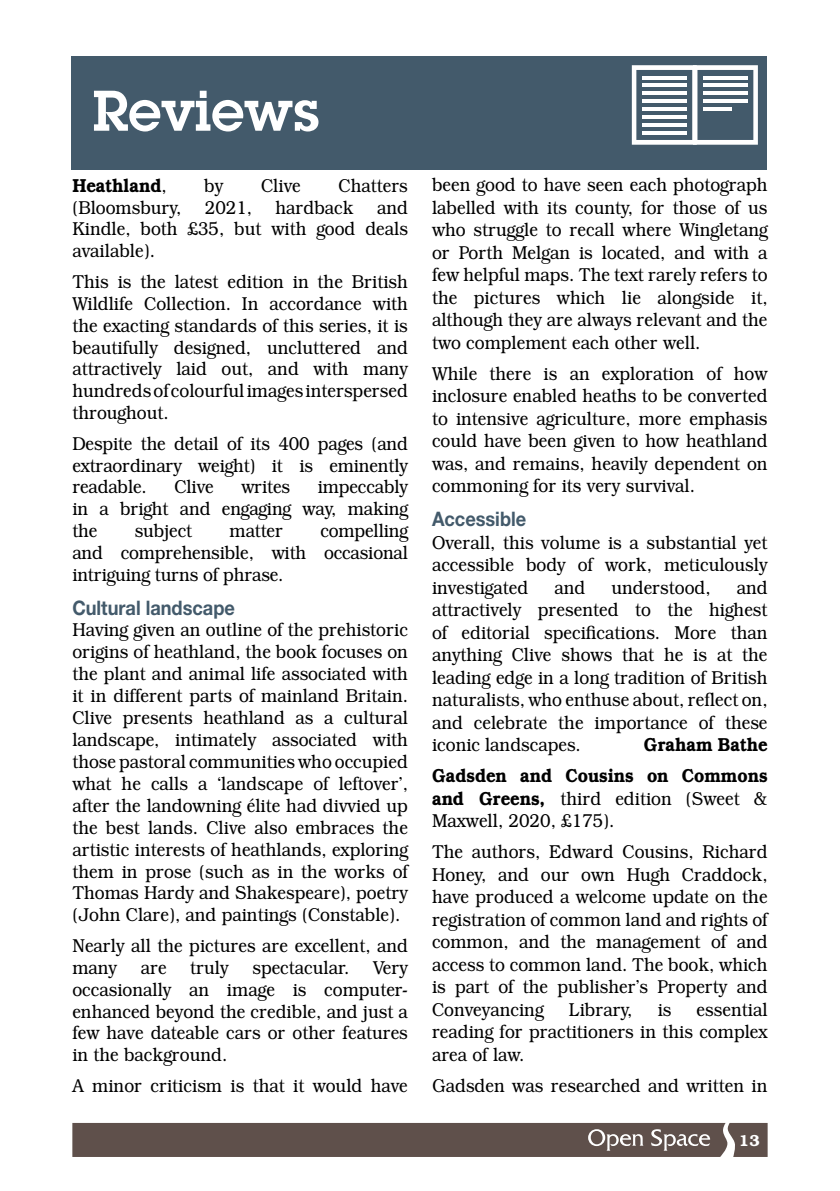
<style>
.page{position:relative;width:840px;height:1191px;background:#fff}
.page>*{position:absolute;margin:0;border:0;box-sizing:border-box;transform-origin:0 0}
.t1{font:600 56px "Lubalin Graph Std";color:#fff}
.t2{font:700 20px "Helvetica Neue LT Std";color:#435a6b;scale:.91 1}
.t3{font:300 19px/22px "Bookman IT Cby BT";color:#000;text-align:justify;scale:.91 1}
.t4{font:600 19px/31px "Bookman IT Cby BT";color:#000;text-align:right;scale:.91 1}
.t5{font:600 16px "Bookman IT Cby BT";color:#fff}
.s1{font-weight:300}
.s2{font-weight:600}
</style>
<div class="page">
<div style="left:71px;top:57px;width:694px;height:113px;background:#435a6b"></div>
<svg style="left:631px;top:65px;width:126px;height:80px"></svg>
<hr style="left:641px;top:76px;width:45px;height:4px;background:#fff">
<hr style="left:641px;top:83px;width:45px;height:4px;background:#fff">
<hr style="left:641px;top:91px;width:45px;height:4px;background:#fff">
<hr style="left:641px;top:99px;width:45px;height:4px;background:#fff">
<hr style="left:641px;top:107px;width:45px;height:4px;background:#fff">
<hr style="left:641px;top:115px;width:45px;height:4px;background:#fff">
<hr style="left:641px;top:123px;width:45px;height:4px;background:#fff">
<hr style="left:641px;top:131px;width:45px;height:4px;background:#fff">
<hr style="left:702px;top:76px;width:45px;height:4px;background:#fff">
<hr style="left:702px;top:83px;width:45px;height:4px;background:#fff">
<hr style="left:702px;top:91px;width:45px;height:4px;background:#fff">
<hr style="left:702px;top:99px;width:45px;height:4px;background:#fff">
<hr style="left:702px;top:107px;width:29px;height:4px;background:#fff">
<hr style="left:839px;top:340px;width:1px;height:227px;background:#435a6b">
<div style="left:72px;top:1123px;width:695px;height:34px;background:#5f504b"></div>
<h1 class="t1" style="left:93px;top:74px;width:228px">Reviews</h1>
<p class="t4" style="left:72px;top:170px;width:105px">Heathland<span class="s1">,</span></p>
<p class="t3" style="left:204px;top:174px;width:22px">by</p>
<p class="t3" style="left:261px;top:174px;width:45px">Clive</p>
<p class="t3" style="left:72px;top:174px;width:370px;text-indent:266px">Chatters (Bloomsbury, 2021, hardback and Kindle, both £35, but with good deals available).</p>
<p class="t3" style="left:72px;top:270px;width:370px">This is the latest edition in the British Wildlife Collection. In accordance with the exacting standards of this series, it is beautifully designed, uncluttered and attractively laid out, and with many hundreds of colourful images interspersed throughout.</p>
<p class="t3" style="left:72px;top:432px;width:370px">Despite the detail of its 400 pages (and extraordinary weight) it is eminently readable.</p>
<p class="t3" style="left:72px;top:476px;width:370px;text-indent:245px">impeccably in a bright and engaging way, making the</p>
<p class="t3" style="left:174px;top:476px;width:45px">Clive</p>
<p class="t3" style="left:241px;top:476px;width:55px">writes</p>
<p class="t3" style="left:72px;top:520px;width:370px;text-indent:248px">compelling and comprehensible, with occasional intriguing turns of phrase.</p>
<p class="t2" style="left:72px;top:595px;width:180px">Cultural landscape</p>
<p class="t3" style="left:72px;top:619px;width:370px">Having given an outline of the prehistoric origins of heathland, the book focuses on the plant and animal life associated with it in different parts of mainland Britain.<br>Clive presents heathland as a cultural landscape, intimately associated with those pastoral communities who occupied what he calls a ‘landscape of leftover’, after the landowning élite had divvied up the best lands. Clive also embraces the artistic interests of heathlands, exploring them in prose (such as in the works of Thomas Hardy and Shakespeare), poetry (John Clare), and paintings (Constable).</p>
<p class="t3" style="left:72px;top:934px;width:370px">Nearly all the pictures are excellent, and many are truly spectacular. Very occasionally an image is computer&shy;enhanced beyond the credible, and just a few have dateable cars or other features in the background.</p>
<p class="t3" style="left:72px;top:1074px;width:370px">A minor criticism is that it would have</p>
<p class="t3" style="left:135px;top:520px;width:65px">subject</p>
<p class="t3" style="left:229px;top:520px;width:60px">matter</p>
<p class="t3" style="left:432px;top:173px;width:370px">been good to have seen each photograph labelled with its county, for those of us who struggle to recall where Wingletang or Porth Melgan is located, and with a few helpful maps. The text rarely refers to the pictures which lie alongside it, although they are always relevant and the two complement each other well.</p>
<p class="t3" style="left:432px;top:362px;width:370px">While there is an exploration of how inclosure enabled heaths to be converted to intensive agriculture, more emphasis could have been given to how heathland was, and remains, heavily dependent on commoning for its very survival.</p>
<p class="t2" style="left:432px;top:506px;width:105px">Accessible</p>
<p class="t3" style="left:432px;top:531px;width:370px">Overall, this volume is a substantial yet accessible body of work, meticulously investigated</p>
<p class="t3" style="left:432px;top:576px;width:370px;text-indent:304px">and attractively presented to the highest of editorial specifications. More than anything Clive shows that he is at the leading edge in a long tradition of British naturalists, who enthuse about, reflect on, and celebrate the importance of these iconic landscapes.</p>
<p class="t3" style="left:554px;top:576px;width:35px">and</p>
<p class="t3" style="left:611px;top:576px;width:110px">understood,</p>
<p class="t4" style="left:432px;top:729px;width:370px">Graham Bathe<br>Gadsden and Cousins on Commons</p>
<p class="t3" style="left:432px;top:787px;width:370px"><span class="s2">and Greens,</span> third edition (Sweet &amp;<br>Maxwell, 2020, £175).</p>
<p class="t3" style="left:432px;top:840px;width:370px">The authors, Edward Cousins, Richard Honey, and our own Hugh Craddock, have produced a welcome update on the registration of common land and rights of common, and the management of and access to common land. The book, which is part of the publisher’s Property and Conveyancing</p>
<p class="t3" style="left:432px;top:998px;width:370px;text-indent:264px">essential reading for practitioners in this complex area of law.</p>
<p class="t3" style="left:432px;top:1074px;width:370px">Gadsden was researched and written in</p>
<p class="t3" style="left:568px;top:998px;width:72px">Library,</p>
<p class="t3" style="left:657px;top:998px;width:17px">is</p>
<p class="t5" style="left:738px;top:1130px;width:22px">13</p>
</div>
